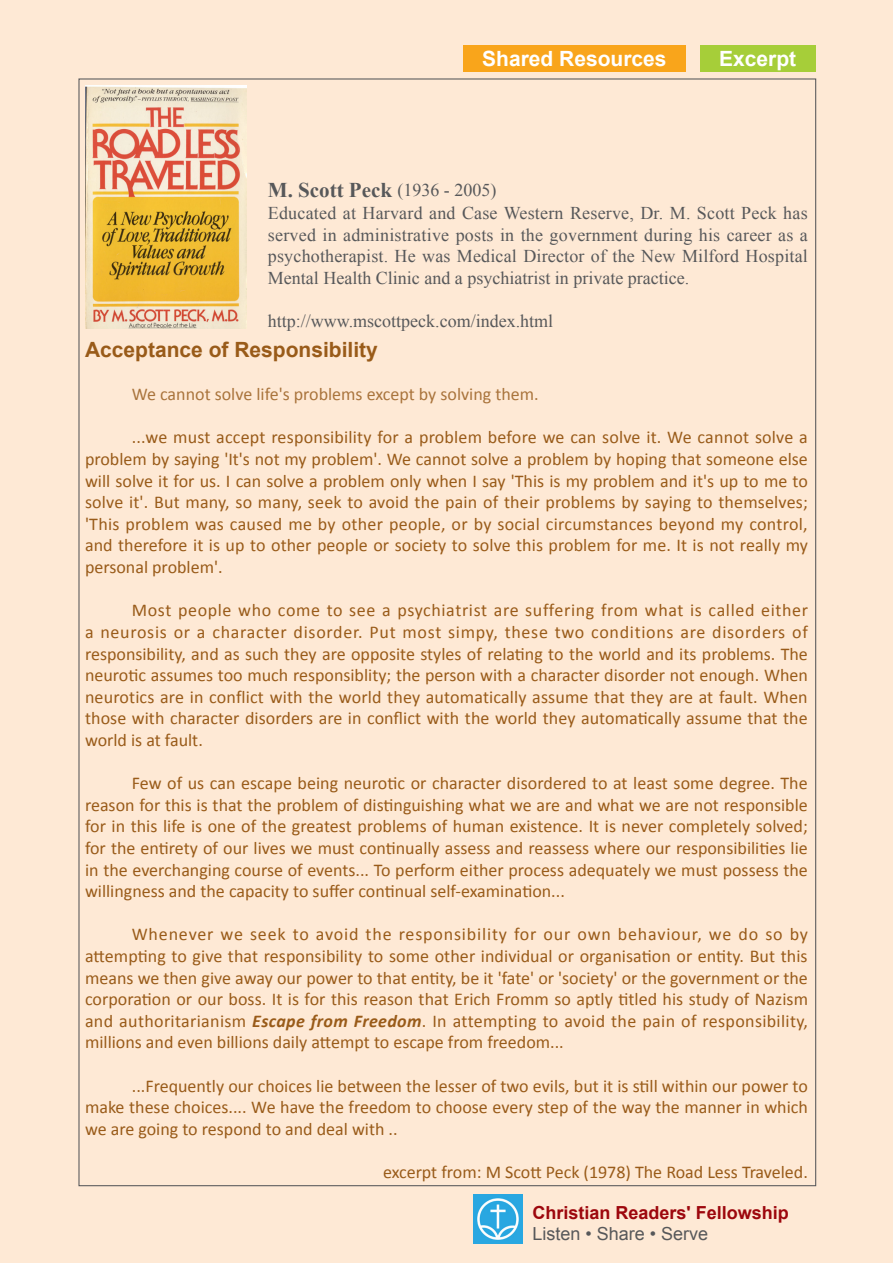
<style>
.page{position:relative;width:893px;height:1263px;background:#fee9d5}
.page>*{position:absolute;margin:0;border:0;box-sizing:border-box;transform-origin:0 0}
.t1{font:700 21px "Arial";color:#995b19}
.t2{font:700 21px "Times New Roman";color:#57585a}
.t3{font:700 21px "Arial";color:#fff}
.t4{font:18px/21.6px "Calibri";color:#995b19;text-align:justify}
.t5{font:18px/21.6px "Times New Roman";color:#57585a;text-align:justify}
.t6{font:18px "Calibri";color:#a9743c}
.t7{font:700 18px "Arial";color:#9d070d}
.t8{font:18px "Arial";color:#57585a}
.s1{font-weight:400;font-size:18px}
.s2{font-weight:700;font-style:italic}
</style>
<div class="page">
<img style="left:85px;top:85px;width:162px;height:243px">
<div style="left:700px;top:45px;width:116px;height:27px;background:#a6ce39"></div>
<div style="left:463px;top:45px;width:223px;height:27px;background:#f9a51b"></div>
<img style="left:474px;top:1194px;width:49px;height:49px">
<p class="t3" style="left:482px;top:45px;width:186px">Shared Resources</p>
<p class="t3" style="left:719px;top:45px;width:79px">Excerpt</p>
<p class="t2" style="left:268px;top:175px;width:230px">M. Scott Peck <span class="s1">(1936 - 2005)</span></p>
<p class="t5" style="left:268px;top:202px;width:542px">Educated at Harvard and Case Western Reserve, Dr. M. Scott Peck has served in administrative posts in the government during his career as a psychotherapist. He was Medical Director of the New Milford Hospital Mental Health Clinic and a psychiatrist in private practice.</p>
<p class="t5" style="left:268px;top:310px;width:287px">http://www.mscottpeck.com/index.html</p>
<p class="t1" style="left:85px;top:335px;width:294px">Acceptance of Responsibility</p>
<p class="t6" style="left:132px;top:383px;width:408px">We cannot solve life's problems except by solving them.</p>
<p class="t4" style="left:85px;top:427px;width:724px;text-indent:47px">...we must accept responsibility for a problem before we can solve it. We cannot solve a problem by saying 'It's not my problem'. We cannot solve a problem by hoping that someone else will solve it for us. I can solve a problem only when I say 'This is my problem and it's up to me to solve it'. But many, so many, seek to avoid the pain of their problems by saying to themselves; 'This problem was caused me by other people, or by social circumstances beyond my control, and therefore it is up to other people or society to solve this problem for me. It is not really my personal problem'.</p>
<p class="t4" style="left:85px;top:600px;width:724px;text-indent:47px">Most people who come to see a psychiatrist are suffering from what is called either a neurosis or a character disorder. Put most simpy, these two conditions are disorders of responsibility, and as such they are opposite styles of relating to the world and its problems. The neurotic assumes too much responsiblity; the person with a character disorder not enough. When neurotics are in conflict with the world they automatically assume that they are at fault. When those with character disorders are in conflict with the world they automatically assume that the world is at fault.</p>
<p class="t4" style="left:85px;top:772px;width:724px;text-indent:47px">Few of us can escape being neurotic or character disordered to at least some degree. The reason for this is that the problem of distinguishing what we are and what we are not responsible for in this life is one of the greatest problems of human existence. It is never completely solved; for the entirety of our lives we must continually assess and reassess where our responsibilities lie in the everchanging course of events... To perform either process adequately we must possess the willingness and the capacity to suffer continual self-examination...</p>
<p class="t4" style="left:85px;top:924px;width:724px;text-indent:47px">Whenever we seek to avoid the responsibility for our own behaviour, we do so by attempting to give that responsibility to some other individual or organisation or entity. But this means we then give away our power to that entity, be it 'fate' or 'society' or the government or the corporation or our boss. It is for this reason that Erich Fromm so aptly titled his study of Nazism and authoritarianism <span class="s2">Escape from Freedom</span>. In attempting to avoid the pain of responsibility, millions and even billions daily attempt to escape from freedom...</p>
<p class="t4" style="left:85px;top:1075px;width:724px;text-indent:47px">...Frequently our choices lie between the lesser of two evils, but it is still within our power to make these choices.... We have the freedom to choose every step of the way the manner in which we are going to respond to and deal with ..</p>
<p class="t4" style="left:383px;top:1161px;width:426px">excerpt from: M Scott Peck (1978) The Road Less Traveled.</p>
<p class="t7" style="left:532px;top:1200px;width:258px">Christian Readers' Fellowship</p>
<p class="t8" style="left:532px;top:1222px;width:177px">Listen • Share • Serve</p>
</div>
